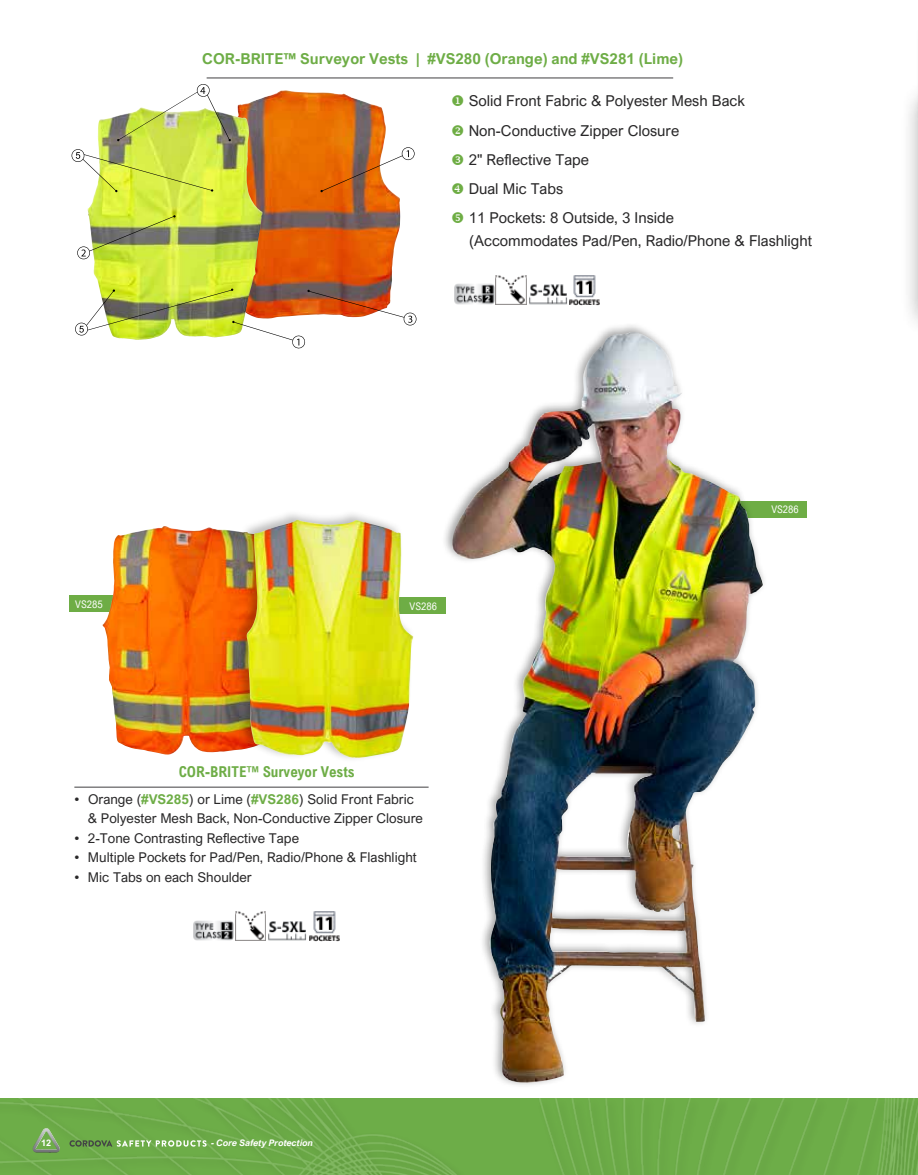
<style>
.page{position:relative;width:918px;height:1175px;background:#fff}
.page>*{position:absolute;margin:0;border:0;box-sizing:border-box;transform-origin:0 0}
.t1{font:15px/29.2px "Arial Nova";color:#292829}
.t2{font:700 15px "Arial Nova";color:#6ead46}
.t3{font:700 15px "Arial Nova Cond";color:#6ead46}
.t4{font:13.5px/19.5px "Arial Nova";color:#292829}
.t5{font:10.5px "Arial Nova Cond";color:#fff}
.t6{font:italic 700 9px "Arial Nova";color:#fff}
.t7{font:700 9px "Arial Nova";color:#fff}
.s1{color:#6ead44}
.s2{font-weight:700;color:#6ead46}
</style>
<div class="page">
<img style="left:0;top:1098px;width:918px;height:76px">
<svg style="left:33px;top:1128px;width:28px;height:24px"></svg>
<svg style="left:70px;top:1140px;width:137px;height:6px"></svg>
<div style="left:737px;top:501px;width:70px;height:17px;background:#6ead45"></div>
<div style="left:441px;top:322px;width:327px;height:766px;background:#fff"></div>
<img style="left:447px;top:334px;width:316px;height:751px">
<img style="left:569px;top:275px;width:31px;height:30px">
<img style="left:496px;top:275px;width:31px;height:29px">
<img style="left:529px;top:284px;width:38px;height:21px">
<img style="left:455px;top:283px;width:39px;height:22px">
<hr style="left:207px;top:78px;width:466px;height:1px;background:#414042">
<div style="left:900px;top:79px;width:18px;height:261px;background:#000;opacity:.55"></div>
<svg style="left:917px;top:127px;width:1px;height:185px"></svg>
<hr style="left:916px;top:21px;width:2px;height:106px;background:#000;opacity:.41">
<img style="left:222px;top:90px;width:178px;height:198px">
<img style="left:88px;top:116px;width:101px;height:172px">
<img style="left:117px;top:84px;width:114px;height:57px">
<svg style="left:77px;top:215px;width:99px;height:44px;background:#b3c165"></svg>
<svg style="left:320px;top:147px;width:95px;height:45px"></svg>
<img style="left:75px;top:288px;width:341px;height:61px">
<svg style="left:71px;top:149px;width:142px;height:43px"></svg>
<img style="left:309px;top:911px;width:31px;height:30px">
<img style="left:235px;top:911px;width:31px;height:29px">
<img style="left:268px;top:921px;width:38px;height:20px">
<img style="left:194px;top:920px;width:39px;height:21px">
<hr style="left:74px;top:786px;width:355px;height:1px;background:#414042">
<div style="left:70px;top:595px;width:75px;height:17px;background:#6ead45"></div>
<div style="left:375px;top:597px;width:70px;height:17px;background:#6ead45"></div>
<img style="left:102px;top:526px;width:131px;height:229px">
<div style="left:233px;top:509px;width:182px;height:254px;background:#000;opacity:.27"></div>
<img style="left:246px;top:520px;width:167px;height:238px">
<p class="t2" style="left:202px;top:49px;width:482px">COR-BRITE™ Surveyor Vests | #VS280 (Orange) and #VS281 (Lime)</p>
<p class="t1" style="left:451px;top:86px;width:295px"><span class="s1">◆</span> Solid Front Fabric &amp; Polyester Mesh Back</p>
<p class="t1" style="left:469px;top:116px;width:212px;text-indent:-18px"><span class="s1">❖</span> Non-Conductive Zipper Closure<br>2" Reflective Tape<br>Dual Mic Tabs<br>11 Pockets: 8 Outside, 3 Inside</p>
<p class="t1" style="left:469px;top:226px;width:344px">(Accommodates Pad/Pen, Radio/Phone &amp; Flashlight</p>
<p class="t5" style="left:75px;top:597px;width:29px">VS285</p>
<p class="t5" style="left:410px;top:599px;width:29px">VS286</p>
<p class="t3" style="left:179px;top:762px;width:177px">COR-BRITE™ Surveyor Vests</p>
<p class="t4" style="left:88px;top:789px;width:337px;text-indent:-13px">• Orange (<span class="s2">#VS285</span>) or Lime (<span class="s2">#VS286</span>) Solid Front Fabric &amp; Polyester Mesh Back, Non-Conductive Zipper Closure</p>
<p class="t4" style="left:74px;top:828px;width:226px">• 2-Tone Contrasting Reflective Tape</p>
<p class="t4" style="left:74px;top:847px;width:344px">• Multiple Pockets for Pad/Pen, Radio/Phone &amp; Flashlight</p>
<p class="t4" style="left:74px;top:867px;width:179px">• Mic Tabs on each Shoulder</p>
<p class="t7" style="left:41px;top:1137px;width:12px">12</p>
<p class="t6" style="left:211px;top:1137px;width:104px">- Core Safety Protection</p>
<p class="t5" style="left:771px;top:503px;width:29px">VS286</p>
</div>
